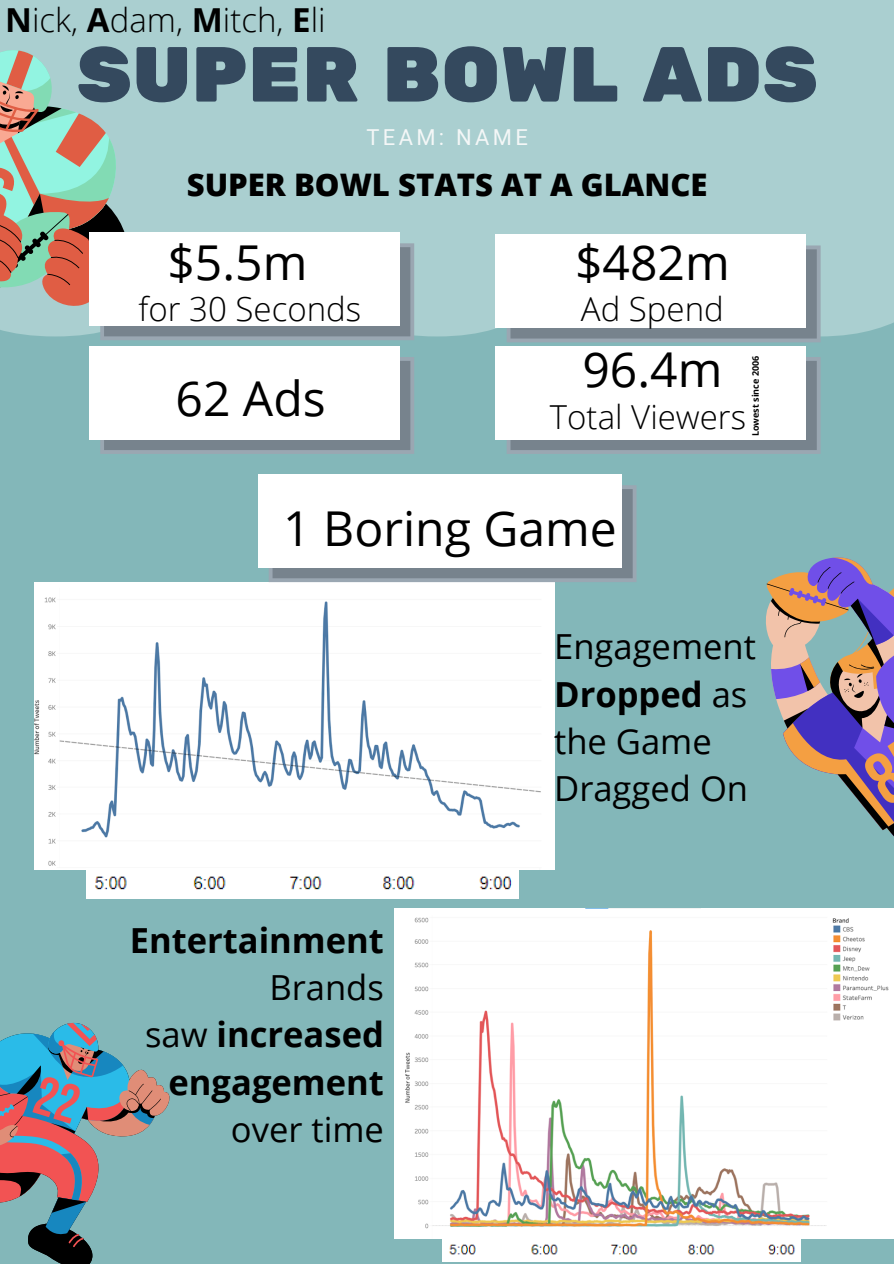
<style>
.page{position:relative;width:894px;height:1264px;background:#fff}
.page>*{position:absolute;margin:0;border:0;box-sizing:border-box;transform-origin:0 0}
.t1{font:77.85px "Rubik One";color:#34495e}
.t2{font:48px "Open Sans";color:#000}
.t3{font:700 34.5px "Open Sans";color:#000}
.t4{font:34.5px "Open Sans";color:#000}
.t5{font:300 33px "Open Sans";color:#000}
.t6{font:800 31.05px "Open Sans";color:#000}
.t7{font:21.9px "Roboto";letter-spacing:.15em;color:#f4f7f7}
.t8{font:700 9px "Open Sans";color:#000}
.s1{font-weight:700}
.s2{font-weight:400}
</style>
<div class="page">
<div style="left:0;top:0;width:893px;height:1263px;background:#aacfd0"></div>
<div style="left:0;top:288px;width:893px;height:975px;background:#83b7b9"></div>
<svg style="left:0;top:1022px;width:175px;height:241px;background:#7e919b"></svg>
<div style="left:0;top:454px;width:112px;height:14px;background:#83b7b9"></div>
<svg style="left:761px;top:555px;width:132px;height:322px;background:#9091a5"></svg>
<svg style="left:506px;top:245px;width:314px;height:97px;background:#828e98"></svg>
<div style="left:495px;top:235px;width:310px;height:93px;background:#fff"></div>
<svg style="left:0;top:50px;width:414px;height:404px"></svg>
<div style="left:89px;top:346px;width:310px;height:93px;background:#fff"></div>
<svg style="left:506px;top:357px;width:314px;height:97px;background:#89949e"></svg>
<div style="left:495px;top:346px;width:310px;height:93px;background:#fff"></div>
<div style="left:35px;top:582px;width:519px;height:287px;background:#fff"></div>
<svg style="left:268px;top:485px;width:368px;height:97px;background:#88949e"></svg>
<div style="left:258px;top:474px;width:363px;height:93px;background:#fff"></div>
<img style="left:87px;top:868px;width:431px;height:30px">
<img style="left:394px;top:908px;width:499px;height:329px">
<img style="left:442px;top:1237px;width:358px;height:24px">
<p class="t5" style="left:5px;top:-4px;width:322px"><span class="s1">N</span>ick, <span class="s1">A</span>dam, <span class="s1">M</span>itch, <span class="s1">E</span>li</p>
<p class="t1" style="left:76px;top:29px;width:743px">SUPER BOWL ADS</p>
<p class="t7" style="left:366px;top:124px;width:163px">TEAM: NAME</p>
<p class="t6" style="left:187px;top:163px;width:522px">SUPER BOWL STATS AT A GLANCE</p>
<p class="t2" style="left:167px;top:228px;width:141px">$5.5m</p>
<p class="t5" style="left:138px;top:286px;width:224px">for 30 Seconds</p>
<p class="t2" style="left:175px;top:364px;width:152px">62 Ads</p>
<p class="t2" style="left:575px;top:228px;width:156px">$482m</p>
<p class="t5" style="left:580px;top:286px;width:144px">Ad Spend</p>
<p class="t2" style="left:582px;top:336px;width:141px">96.4m</p>
<p class="t5" style="left:549px;top:393px;width:198px">Total Viewers</p>
<p class="t8" style="left:749px;top:436px;width:82px;rotate:-90deg">Lowest since 2006</p>
<p class="t2" style="left:283px;top:494px;width:335px">1 Boring Game</p>
<p class="t3" style="left:130px;top:915px;width:256px">Entertainment</p>
<p class="t4" style="left:269px;top:963px;width:116px">Brands</p>
<p class="t3" style="left:145px;top:1010px;width:240px"><span class="s2">saw</span> increased</p>
<p class="t3" style="left:168px;top:1057px;width:217px">engagement</p>
<p class="t4" style="left:231px;top:1105px;width:154px">over time</p>
<p class="t4" style="left:554px;top:622px;width:203px">Engagement</p>
<p class="t3" style="left:554px;top:670px;width:195px">Dropped <span class="s2">as</span></p>
<p class="t4" style="left:554px;top:717px;width:159px">the Game</p>
<p class="t4" style="left:554px;top:764px;width:195px">Dragged On</p>
</div>
